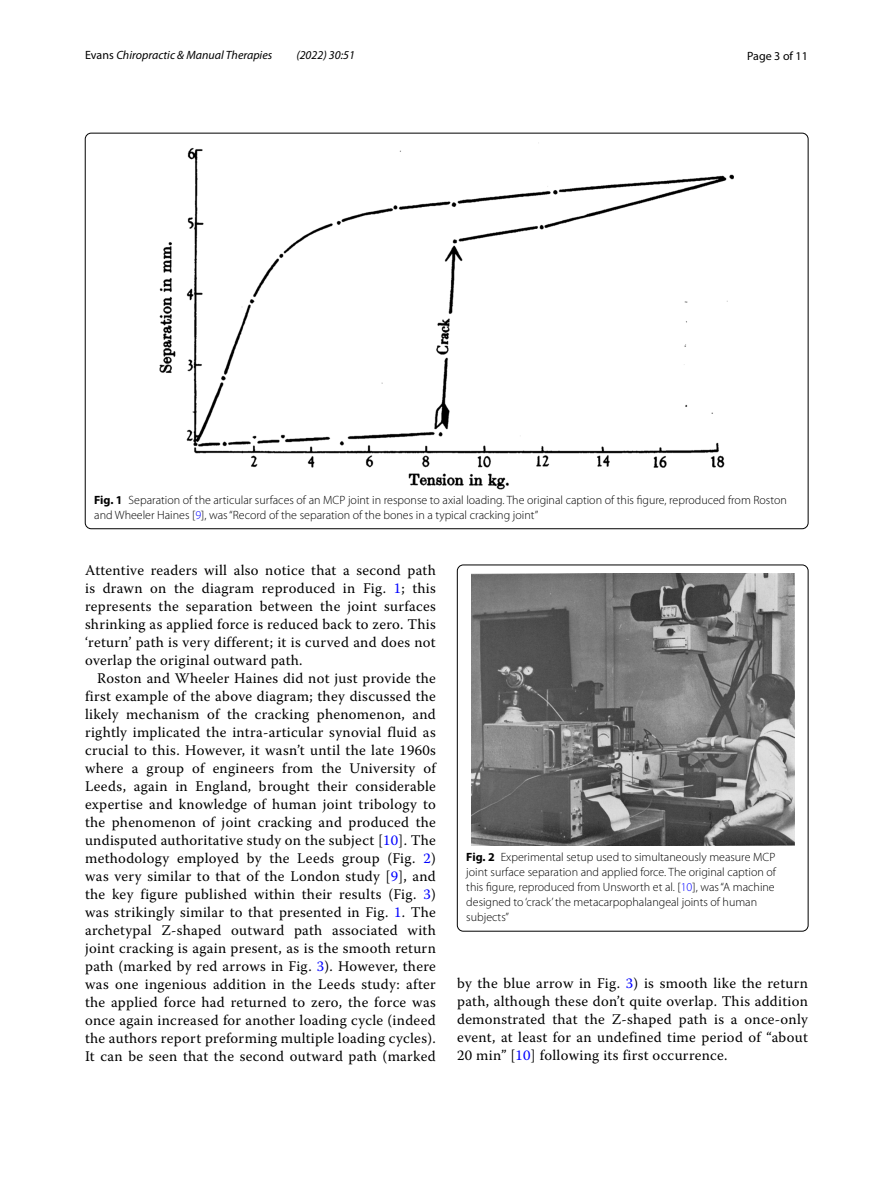
<style>
.page{position:relative;width:893px;height:1187px;background:#fff}
.page>*{position:absolute;margin:0;border:0;box-sizing:border-box;transform-origin:0 0}
.t1{font:14.7px/18px "Warnock Pro";letter-spacing:.02em;color:#000;text-align:justify}
.t2{font:300 12px/15px "Myriad Pro";color:#000}
.t3{font:italic 12px "Myriad Pro";color:#000}
.t4{font:12px "Myriad Pro";color:#000}
.s1{font-style:normal}
.s2{font-weight:700}
.s3{color:#00f}
</style>
<div class="page">
<img style="left:160px;top:142px;width:574px;height:347px">
<img style="left:471px;top:574px;width:323px;height:271px">
<div style="left:457px;top:564px;width:351px;height:367px;border:1px solid #000;border-radius:6px"></div>
<p class="t3" style="left:85px;top:48px;width:189px"><span class="s1">Evans</span> Chiropractic &amp; Manual Therapies</p>
<p class="t3" style="left:296px;top:48px;width:60px">(2022) 30:51</p>
<p class="t4" style="left:747px;top:48px;width:62px">Page 3 of 11</p>
<p class="t2" style="left:94px;top:493px;width:694px"><span class="s2">Fig. 1</span> Separation of the articular surfaces of an MCP joint in response to axial loading. The original caption of this figure, reproduced from Roston and Wheeler Haines [<span class="s3">9</span>], was “Record of the separation of the bones in a typical cracking joint”</p>
<p class="t1" style="left:85px;top:561px;width:352px">Attentive readers will also notice that a second path is drawn on the diagram reproduced in Fig. <span class="s3">1</span>; this represents the separation between the joint surfaces shrinking as applied force is reduced back to zero. This ‘return’ path is very different; it is curved and does not overlap the original outward path.</p>
<p class="t1" style="left:85px;top:669px;width:352px;text-indent:12px">Roston and Wheeler Haines did not just provide the first example of the above diagram; they discussed the likely mechanism of the cracking phenomenon, and rightly implicated the intra-articular synovial fluid as crucial to this. However, it wasn’t until the late 1960s where a group of engineers from the University of Leeds, again in England, brought their considerable expertise and knowledge of human joint tribology to the phenomenon of joint cracking and produced the undisputed authoritative study on the subject [<span class="s3">10</span>]. The methodology employed by the Leeds group (Fig. <span class="s3">2</span>) was very similar to that of the London study [<span class="s3">9</span>], and the key figure published within their results (Fig. <span class="s3">3</span>) was strikingly similar to that presented in Fig. <span class="s3">1</span>. The archetypal Z-shaped outward path associated with joint cracking is again present, as is the smooth return path (marked by red arrows in Fig. <span class="s3">3</span>). However, there was one ingenious addition in the Leeds study: after the applied force had returned to zero, the force was once again increased for another loading cycle (indeed the authors report preforming multiple loading cycles).<br>It can be seen that the second outward path (marked</p>
<p class="t2" style="left:466px;top:849px;width:311px"><span class="s2">Fig. 2</span> Experimental setup used to simultaneously measure MCP joint surface separation and applied force. The original caption of this figure, reproduced from Unsworth et al. [<span class="s3">10</span>], was “A machine designed to ‘crack’ the metacarpophalangeal joints of human subjects”</p>
<p class="t1" style="left:457px;top:974px;width:352px">by the blue arrow in Fig. <span class="s3">3</span>) is smooth like the return path, although these don’t quite overlap. This addition demonstrated that the Z-shaped path is a once-only event, at least for an undefined time period of “about 20 min” [<span class="s3">10</span>] following its first occurrence.</p>
</div>
